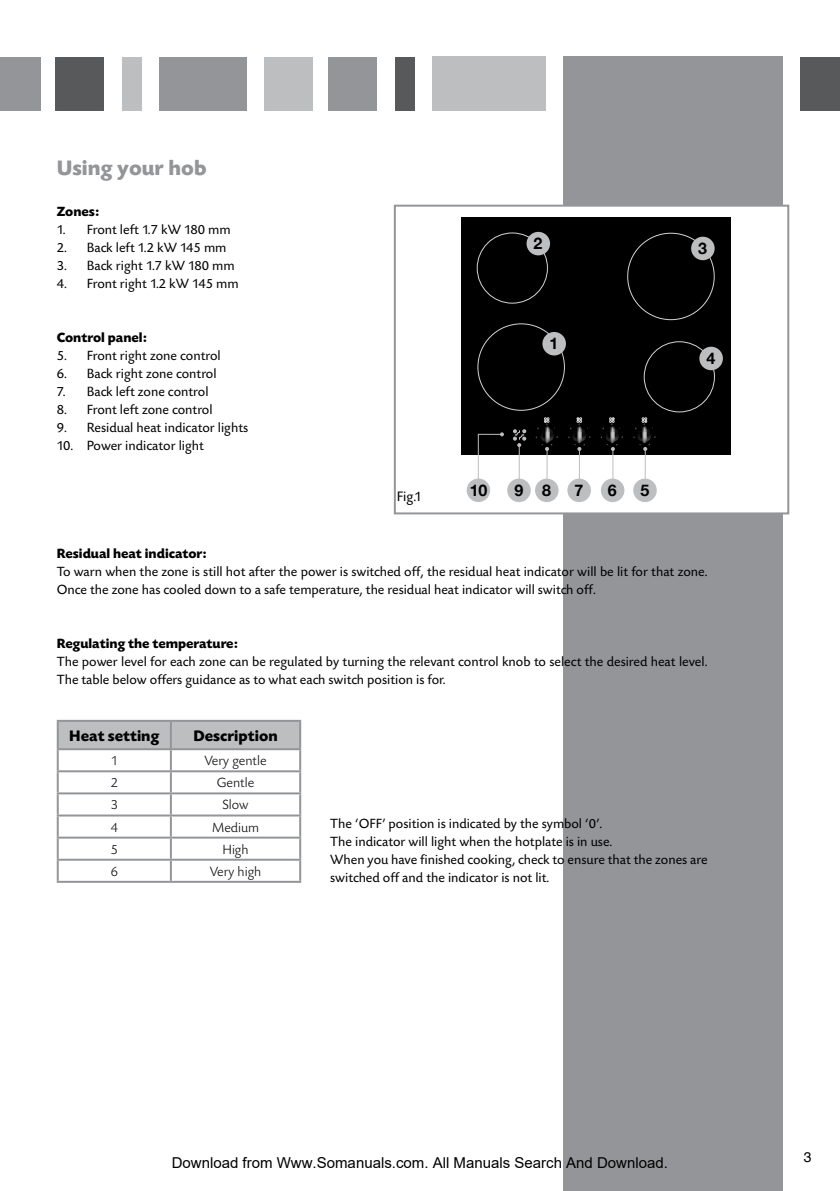
<style>
.page{position:relative;width:840px;height:1191px;background:#fff}
.page>*{position:absolute;margin:0;border:0;box-sizing:border-box;transform-origin:0 0}
.t1{font:700 22px "Today SB";color:#939598}
.t2{font:700 16px "Today SB";color:#000}
.t3{font:700 16px "Helvetica Neue";color:#000}
.t4{font:15px "Arial";color:#000}
.t5{font:14.4px "Today SB";color:#000}
.t6{font:14px/18px "Today SB";color:#000}
.t7{font:700 14px "Today SB";color:#000}
.t8{font:300 14px "Today SB";color:#000}
.t9{font:14px "Helvetica";color:#000}
</style>
<div class="page">
<div style="left:800px;top:57px;width:39px;height:53px;background:#58595b"></div>
<div style="left:563px;top:57px;width:219px;height:1134px;background:#939598"></div>
<div style="left:394px;top:57px;width:20px;height:53px;background:#58595b"></div>
<div style="left:328px;top:57px;width:48px;height:53px;background:#939598"></div>
<div style="left:264px;top:57px;width:48px;height:53px;background:#bcbec0"></div>
<div style="left:159px;top:57px;width:88px;height:53px;background:#939598"></div>
<div style="left:122px;top:57px;width:19px;height:53px;background:#bcbec0"></div>
<div style="left:56px;top:57px;width:48px;height:53px;background:#58595b"></div>
<div style="left:0;top:57px;width:40px;height:53px;background:#939598"></div>
<div style="left:432px;top:57px;width:113px;height:54px;background:#bcbec0"></div>
<div style="left:393px;top:205px;width:395px;height:309px;background:#fff;border:2px solid #939598"></div>
<svg style="left:59px;top:722px;width:240px;height:159px"></svg>
<hr style="left:57px;top:720px;width:114px;height:2px;background:#939598">
<hr style="left:57px;top:722px;width:2px;height:26px;background:#939598">
<hr style="left:171px;top:720px;width:130px;height:2px;background:#939598">
<hr style="left:170px;top:722px;width:2px;height:26px;background:#939598">
<hr style="left:299px;top:722px;width:2px;height:26px;background:#939598">
<hr style="left:57px;top:748px;width:114px;height:2px;background:#939598">
<hr style="left:171px;top:748px;width:130px;height:2px;background:#939598">
<hr style="left:57px;top:750px;width:2px;height:20px;background:#939598">
<hr style="left:170px;top:750px;width:2px;height:20px;background:#939598">
<hr style="left:299px;top:750px;width:2px;height:20px;background:#939598">
<hr style="left:57px;top:770px;width:114px;height:2px;background:#939598">
<hr style="left:57px;top:772px;width:2px;height:20px;background:#939598">
<hr style="left:171px;top:770px;width:130px;height:2px;background:#939598">
<hr style="left:170px;top:772px;width:2px;height:20px;background:#939598">
<hr style="left:299px;top:772px;width:2px;height:20px;background:#939598">
<hr style="left:57px;top:792px;width:114px;height:2px;background:#939598">
<hr style="left:57px;top:794px;width:2px;height:20px;background:#939598">
<hr style="left:171px;top:792px;width:130px;height:2px;background:#939598">
<hr style="left:170px;top:794px;width:2px;height:20px;background:#939598">
<hr style="left:299px;top:794px;width:2px;height:20px;background:#939598">
<hr style="left:57px;top:814px;width:114px;height:2px;background:#939598">
<hr style="left:57px;top:816px;width:2px;height:20px;background:#939598">
<hr style="left:171px;top:814px;width:130px;height:2px;background:#939598">
<hr style="left:170px;top:816px;width:2px;height:20px;background:#939598">
<hr style="left:299px;top:816px;width:2px;height:20px;background:#939598">
<hr style="left:57px;top:836px;width:114px;height:2px;background:#939598">
<hr style="left:57px;top:838px;width:2px;height:20px;background:#939598">
<hr style="left:171px;top:836px;width:130px;height:2px;background:#939598">
<hr style="left:170px;top:838px;width:2px;height:20px;background:#939598">
<hr style="left:299px;top:838px;width:2px;height:20px;background:#939598">
<hr style="left:57px;top:858px;width:114px;height:2px;background:#939598">
<hr style="left:57px;top:860px;width:2px;height:21px;background:#939598">
<hr style="left:171px;top:858px;width:130px;height:2px;background:#939598">
<hr style="left:170px;top:860px;width:2px;height:21px;background:#939598">
<hr style="left:299px;top:860px;width:2px;height:21px;background:#939598">
<hr style="left:57px;top:881px;width:114px;height:2px;background:#939598">
<hr style="left:171px;top:881px;width:130px;height:2px;background:#939598">
<div style="left:460px;top:217px;width:270px;height:237px;background:#000"></div>
<svg style="left:476px;top:233px;width:238px;height:179px"></svg>
<svg style="left:544px;top:417px;width:11px;height:12px"></svg>
<svg style="left:570px;top:417px;width:11px;height:12px"></svg>
<svg style="left:609px;top:417px;width:11px;height:12px"></svg>
<svg style="left:635px;top:417px;width:11px;height:12px"></svg>
<div style="left:542px;top:332px;width:23px;height:23px;background:#bcbec0;border-radius:50%"></div>
<div style="left:526px;top:232px;width:23px;height:23px;background:#bcbec0;border-radius:50%"></div>
<div style="left:690px;top:237px;width:24px;height:23px;background:#bcbec0;border-radius:50%"></div>
<div style="left:699px;top:347px;width:23px;height:23px;background:#bcbec0;border-radius:50%"></div>
<img style="left:636px;top:426px;width:15px;height:17px">
<img style="left:603px;top:426px;width:16px;height:17px">
<img style="left:571px;top:426px;width:15px;height:17px">
<img style="left:538px;top:426px;width:16px;height:17px">
<hr style="left:644px;top:449px;width:1px;height:44px;background:#bcbec0">
<svg style="left:639px;top:444px;width:10px;height:7px"></svg>
<div style="left:633px;top:478px;width:23px;height:24px;background:#bcbec0;border-radius:50%"></div>
<hr style="left:612px;top:449px;width:1px;height:44px;background:#bcbec0">
<svg style="left:606px;top:444px;width:11px;height:7px"></svg>
<div style="left:600px;top:478px;width:24px;height:24px;background:#bcbec0;border-radius:50%"></div>
<hr style="left:578px;top:449px;width:1px;height:44px;background:#bcbec0">
<svg style="left:574px;top:444px;width:10px;height:7px"></svg>
<div style="left:567px;top:478px;width:23px;height:24px;background:#bcbec0;border-radius:50%"></div>
<hr style="left:546px;top:449px;width:1px;height:44px;background:#bcbec0">
<svg style="left:541px;top:444px;width:8px;height:7px"></svg>
<div style="left:534px;top:478px;width:24px;height:24px;background:#bcbec0;border-radius:50%"></div>
<hr style="left:518px;top:445px;width:1px;height:48px;background:#bcbec0">
<div style="left:507px;top:478px;width:23px;height:24px;background:#bcbec0;border-radius:50%"></div>
<svg style="left:477px;top:432px;width:26px;height:62px"></svg>
<div style="left:466px;top:478px;width:24px;height:24px;background:#bcbec0;border-radius:50%"></div>
<svg style="left:513px;top:429px;width:13px;height:18px"></svg>
<h1 class="t1" style="left:57px;top:156px;width:151px">Using your hob</h1>
<p class="t7" style="left:57px;top:203px;width:44px">Zones:</p>
<p class="t6" style="left:57px;top:221px;width:175px">1. Front left 1.7 kW 180 mm</p>
<p class="t6" style="left:57px;top:239px;width:171px">2. Back left 1.2 kW 145 mm</p>
<p class="t6" style="left:57px;top:257px;width:179px">3. Back right 1.7 kW 180 mm</p>
<p class="t6" style="left:57px;top:275px;width:183px">4. Front right 1.2 kW 145 mm</p>
<p class="t7" style="left:57px;top:329px;width:91px">Control panel:</p>
<p class="t6" style="left:57px;top:347px;width:165px">5. Front right zone control</p>
<p class="t6" style="left:57px;top:365px;width:161px">6. Back right zone control</p>
<p class="t6" style="left:57px;top:383px;width:153px">7. Back left zone control</p>
<p class="t6" style="left:57px;top:401px;width:157px">8. Front left zone control</p>
<p class="t6" style="left:57px;top:419px;width:193px">9. Residual heat indicator lights</p>
<p class="t6" style="left:57px;top:437px;width:149px">10. Power indicator light</p>
<p class="t5" style="left:396px;top:488px;width:27px">Fig.1</p>
<p class="t3" style="left:533px;top:233px;width:10px">2</p>
<p class="t3" style="left:697px;top:238px;width:10px">3</p>
<p class="t3" style="left:549px;top:333px;width:10px">1</p>
<p class="t3" style="left:469px;top:480px;width:19px">10</p>
<p class="t3" style="left:514px;top:480px;width:38px">9 8</p>
<p class="t3" style="left:574px;top:480px;width:10px">7</p>
<p class="t3" style="left:607px;top:480px;width:10px">6</p>
<p class="t3" style="left:640px;top:480px;width:10px">5</p>
<p class="t3" style="left:706px;top:348px;width:10px">4</p>
<p class="t7" style="left:57px;top:546px;width:151px">Residual heat indicator:</p>
<p class="t6" style="left:57px;top:563px;width:652px">To warn when the zone is still hot after the power is switched off, the residual heat indicator will be lit for that zone.<br>Once the zone has cooled down to a safe temperature, the residual heat indicator will switch off.</p>
<p class="t7" style="left:57px;top:636px;width:182px">Regulating the temperature:</p>
<p class="t6" style="left:57px;top:653px;width:652px">The power level for each zone can be regulated by turning the relevant control knob to select the desired heat level.<br>The table below offers guidance as to what each switch position is for.</p>
<p class="t2" style="left:69px;top:727px;width:91px">Heat setting</p>
<p class="t2" style="left:193px;top:727px;width:86px">Description</p>
<p class="t8" style="left:111px;top:753px;width:9px">1</p>
<p class="t8" style="left:204px;top:753px;width:64px">Very gentle</p>
<p class="t8" style="left:111px;top:775px;width:9px">2</p>
<p class="t8" style="left:217px;top:775px;width:39px">Gentle</p>
<p class="t8" style="left:111px;top:797px;width:9px">3</p>
<p class="t8" style="left:222px;top:797px;width:28px">Slow</p>
<p class="t8" style="left:111px;top:819px;width:9px">4</p>
<p class="t8" style="left:212px;top:819px;width:48px">Medium</p>
<p class="t8" style="left:111px;top:842px;width:9px">5</p>
<p class="t8" style="left:222px;top:842px;width:28px">High</p>
<p class="t8" style="left:111px;top:864px;width:9px">6</p>
<p class="t8" style="left:209px;top:864px;width:53px">Very high</p>
<p class="t6" style="left:330px;top:815px;width:378px">The ‘OFF’ position is indicated by the symbol ‘0’.<br>The indicator will light when the hotplate is in use.<br>When you have finished cooking, check to ensure that the zones are switched off and the indicator is not lit.</p>
<p class="t4" style="left:172px;top:1154px;width:497px">Download from Www.Somanuals.com. All Manuals Search And Download.</p>
<p class="t9" style="left:803px;top:1145px;width:9px">3</p>
</div>
